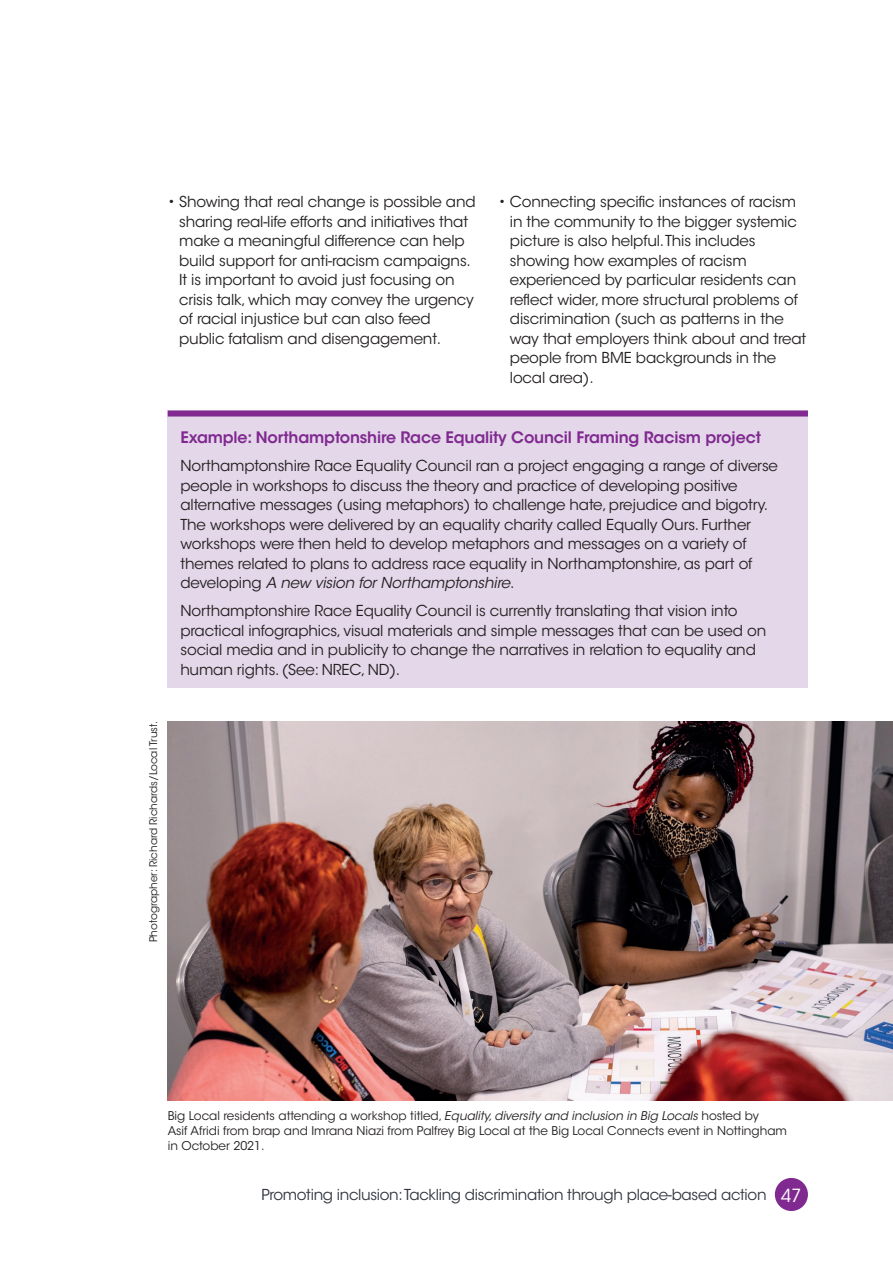
<style>
.page{position:relative;width:893px;height:1263px;background:#fff}
.page>*{position:absolute;margin:0;border:0;box-sizing:border-box;transform-origin:0 0}
.t1{font:600 15.75px "ITC Avant Garde Std";letter-spacing:-.01em;color:#802990}
.t2{font:15px/19.5px "ITC Avant Garde Std";letter-spacing:-.01em;color:#231f20}
.t3{font:15px "ITC Avant Garde Std";letter-spacing:-.02em;color:#30343e}
.t4{font:12px/15px "ITC Avant Garde Std";color:#231f20}
.t5{font:10.5px "ITC Avant Garde Std";color:#231f20}
.s1{font-style:italic}
.s2{font-size:18px;color:#fff}
</style>
<div class="page">
<div style="left:775px;top:1178px;width:33px;height:33px;background:#802990;border-radius:50%"></div>
<div style="left:168px;top:410px;width:640px;height:278px;background:#e3d7e9"></div>
<img style="left:168px;top:722px;width:725px;height:379px">
<div style="left:168px;top:410px;width:640px;height:6px;background:#802990"></div>
<p class="t2" style="left:179px;top:194px;width:298px;text-indent:-11px">• Showing that real change is possible and sharing real-life efforts and initiatives that make a meaningful difference can help build support for anti-racism campaigns.<br>It is important to avoid just focusing on crisis talk, which may convey the urgency of racial injustice but can also feed public fatalism and disengagement.</p>
<p class="t2" style="left:510px;top:192px;width:298px;text-indent:-11px">• Connecting specific instances of racism in the community to the bigger systemic picture is also helpful.This includes showing how examples of racism experienced by particular residents can reflect wider, more structural problems of discrimination (such as patterns in the way that employers think about and treat people from BME backgrounds in the local area).</p>
<p class="t5" style="left:149px;top:942px;width:223px;rotate:-90deg">Photographer: Richard Richards/Local Trust.</p>
<p class="t1" style="left:180px;top:432px;width:582px">Example: Northamptonshire Race Equality Council Framing Racism project</p>
<p class="t2" style="left:180px;top:458px;width:599px">Northamptonshire Race Equality Council ran a project engaging a range of diverse people in workshops to discuss the theory and practice of developing positive alternative messages (using metaphors) to challenge hate, prejudice and bigotry.<br>The workshops were delivered by an equality charity called Equally Ours. Further workshops were then held to develop metaphors and messages on a variety of themes related to plans to address race equality in Northamptonshire, as part of developing <span class="s1">A new vision for Northamptonshire</span>.</p>
<p class="t2" style="left:180px;top:603px;width:587px">Northamptonshire Race Equality Council is currently translating that vision into practical infographics, visual materials and simple messages that can be used on social media and in publicity to change the narratives in relation to equality and human rights. (See: NREC, ND).</p>
<p class="t4" style="left:168px;top:1110px;width:621px">Big Local residents attending a workshop titled, <span class="s1">Equality, diversity and inclusion in Big Locals</span> hosted by<br>Asif Afridi from brap and Imrana Niazi from Palfrey Big Local at the Big Local Connects event in Nottingham in October 2021.</p>
<p class="t3" style="left:261px;top:1187px;width:542px">Promoting inclusion: Tackling discrimination through place-based action <span class="s2">47</span></p>
</div>
